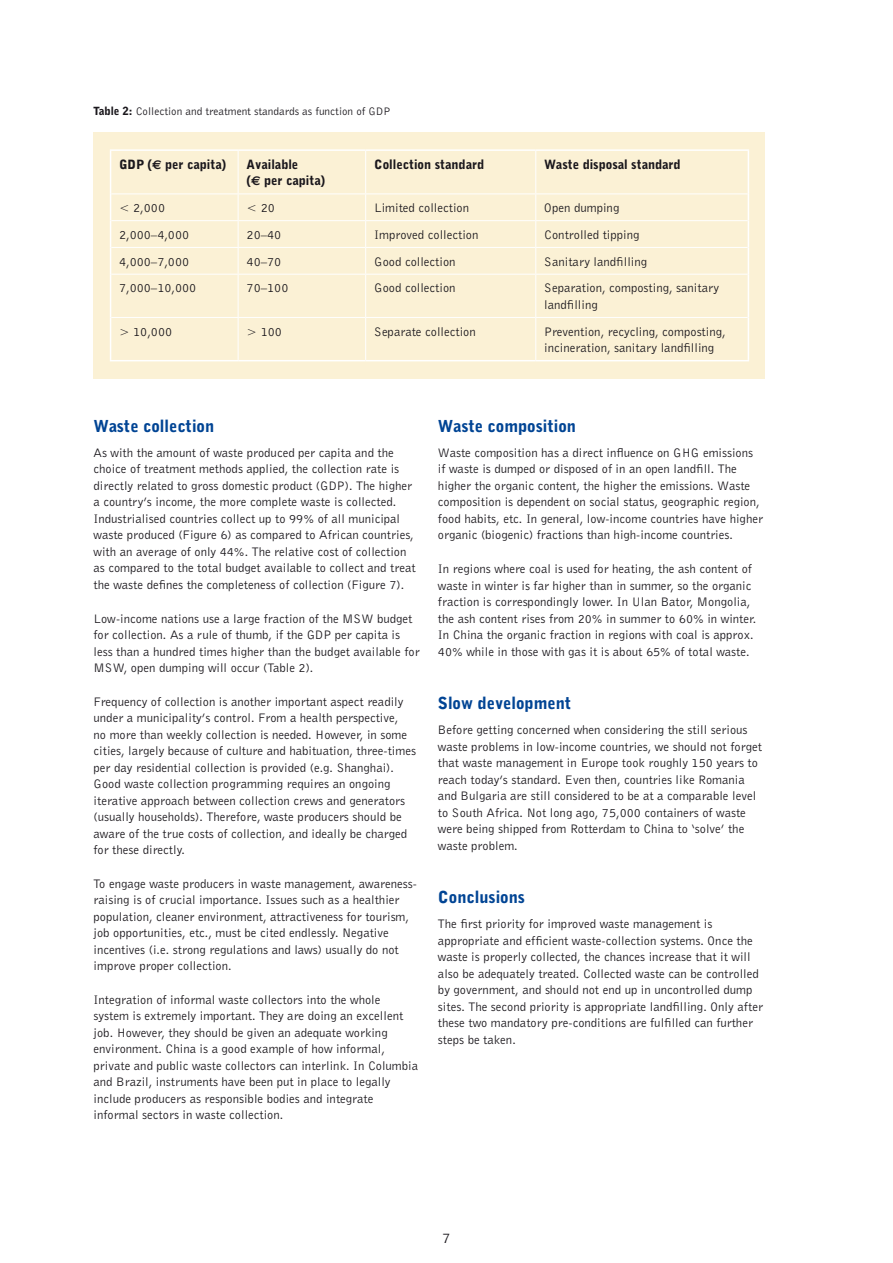
<style>
.page{position:relative;width:893px;height:1263px;background:#fff}
.page>*{position:absolute;margin:0;border:0;box-sizing:border-box;transform-origin:0 0}
.Head_IV{font:900 16.5px "Bell Gothic BT";color:#004494}
.t1{font:15px "Bell Gothic BT";color:#1a171c}
.Body__4{font:12.75px/16.5px "Bell Gothic BT";color:#1a171c}
.Body__4-2{font:900 12.75px/16.5px "Bell Gothic BT";color:#1a171c}
.Head_Fig{font:11.25px "Bell Gothic BT";color:#1a171c}
.s1{font-weight:900}
.s2{font-family:"Euro Sans";font-weight:700}
</style>
<div class="page">
<div style="left:94px;top:132px;width:671px;height:246px;background:#fbf1d5"></div>
<svg style="left:111px;top:151px;width:637px;height:209px"></svg>
<hr style="left:238px;top:151px;width:1px;height:42px;background:#fff">
<hr style="left:365px;top:151px;width:1px;height:42px;background:#fff">
<hr style="left:535px;top:151px;width:1px;height:42px;background:#fff">
<hr style="left:111px;top:193px;width:127px;height:1px;background:#fff">
<hr style="left:238px;top:193px;width:128px;height:1px;background:#fff">
<hr style="left:366px;top:193px;width:170px;height:1px;background:#fff">
<hr style="left:536px;top:193px;width:212px;height:1px;background:#fff">
<hr style="left:111px;top:220px;width:127px;height:1px;background:#fff">
<hr style="left:238px;top:220px;width:128px;height:1px;background:#fff">
<hr style="left:366px;top:220px;width:170px;height:1px;background:#fff">
<hr style="left:536px;top:220px;width:212px;height:1px;background:#fff">
<hr style="left:111px;top:247px;width:127px;height:1px;background:#fff">
<hr style="left:238px;top:247px;width:128px;height:1px;background:#fff">
<svg style="left:238px;top:194px;width:1px;height:80px"></svg>
<hr style="left:366px;top:247px;width:170px;height:1px;background:#fff">
<svg style="left:365px;top:194px;width:1px;height:80px"></svg>
<hr style="left:536px;top:247px;width:212px;height:1px;background:#fff">
<svg style="left:535px;top:194px;width:1px;height:80px"></svg>
<hr style="left:111px;top:274px;width:127px;height:1px;background:#fff">
<hr style="left:238px;top:274px;width:128px;height:1px;background:#fff">
<hr style="left:238px;top:275px;width:1px;height:42px;background:#fff">
<hr style="left:366px;top:274px;width:170px;height:1px;background:#fff">
<hr style="left:365px;top:275px;width:1px;height:42px;background:#fff">
<hr style="left:536px;top:274px;width:212px;height:1px;background:#fff">
<hr style="left:535px;top:275px;width:1px;height:42px;background:#fff">
<hr style="left:111px;top:317px;width:127px;height:1px;background:#fff">
<hr style="left:238px;top:317px;width:128px;height:1px;background:#fff">
<hr style="left:238px;top:318px;width:1px;height:42px;background:#fff">
<hr style="left:366px;top:317px;width:170px;height:1px;background:#fff">
<hr style="left:365px;top:318px;width:1px;height:42px;background:#fff">
<hr style="left:536px;top:317px;width:212px;height:1px;background:#fff">
<hr style="left:535px;top:318px;width:1px;height:42px;background:#fff">
<hr style="left:110px;top:149px;width:128px;height:2px;background:#fff">
<hr style="left:110px;top:151px;width:1px;height:43px;background:#fff">
<hr style="left:238px;top:149px;width:128px;height:2px;background:#fff">
<hr style="left:366px;top:149px;width:170px;height:2px;background:#fff">
<hr style="left:536px;top:149px;width:213px;height:2px;background:#fff">
<hr style="left:748px;top:151px;width:1px;height:43px;background:#fff">
<svg style="left:110px;top:194px;width:1px;height:80px"></svg>
<svg style="left:748px;top:194px;width:1px;height:80px"></svg>
<hr style="left:110px;top:274px;width:1px;height:43px;background:#fff">
<hr style="left:748px;top:274px;width:1px;height:43px;background:#fff">
<hr style="left:110px;top:317px;width:1px;height:43px;background:#fff">
<hr style="left:748px;top:317px;width:1px;height:43px;background:#fff">
<hr style="left:110px;top:360px;width:128px;height:1px;background:#fff">
<hr style="left:238px;top:360px;width:128px;height:1px;background:#fff">
<hr style="left:366px;top:360px;width:170px;height:1px;background:#fff">
<hr style="left:536px;top:360px;width:213px;height:1px;background:#fff">
<p class="Head_Fig" style="left:94px;top:105px;width:298px"><span class="s1">Table 2:</span> Collection and treatment standards as function of GDP</p>
<p class="Body__4-2" style="left:119px;top:156px;width:109px">GDP (<span class="s2">€</span> per capita)</p>
<p class="Body__4-2" style="left:247px;top:156px;width:80px">Available<br>(<span class="s2">€</span> per capita)</p>
<p class="Body__4-2" style="left:374px;top:156px;width:111px">Collection standard</p>
<p class="Body__4-2" style="left:544px;top:156px;width:138px">Waste disposal standard</p>
<p class="Body__4" style="left:119px;top:199px;width:48px">&lt; 2,000</p>
<p class="Body__4" style="left:247px;top:199px;width:30px">&lt; 20</p>
<p class="Body__4" style="left:374px;top:199px;width:96px">Limited collection</p>
<p class="Body__4" style="left:544px;top:199px;width:77px">Open dumping</p>
<p class="Body__4" style="left:119px;top:226px;width:72px">2,000–4,000</p>
<p class="Body__4" style="left:247px;top:226px;width:36px">20–40</p>
<p class="Body__4" style="left:374px;top:226px;width:106px">Improved collection</p>
<p class="Body__4" style="left:544px;top:226px;width:97px">Controlled tipping</p>
<p class="Body__4" style="left:119px;top:253px;width:72px">4,000–7,000</p>
<p class="Body__4" style="left:247px;top:253px;width:36px">40–70</p>
<p class="Body__4" style="left:374px;top:253px;width:83px">Good collection</p>
<p class="Body__4" style="left:544px;top:253px;width:104px">Sanitary landfilling</p>
<p class="Body__4" style="left:119px;top:280px;width:79px">7,000–10,000</p>
<p class="Body__4" style="left:247px;top:280px;width:43px">70–100</p>
<p class="Body__4" style="left:374px;top:280px;width:83px">Good collection</p>
<p class="Body__4" style="left:544px;top:280px;width:176px">Separation, composting, sanitary landfilling</p>
<p class="Body__4" style="left:119px;top:323px;width:55px">&gt; 10,000</p>
<p class="Body__4" style="left:247px;top:323px;width:37px">&gt; 100</p>
<p class="Body__4" style="left:374px;top:323px;width:103px">Separate collection</p>
<p class="Body__4" style="left:544px;top:323px;width:183px">Prevention, recycling, composting, incineration, sanitary landfilling</p>
<p class="Head_IV" style="left:94px;top:416px;width:122px">Waste collection</p>
<p class="Body__4" style="left:94px;top:444px;width:324px">As with the amount of waste produced per capita and the choice of treatment methods applied, the collection rate is directly related to gross domestic product (GDP). The higher a country’s income, the more complete waste is collected.<br>Industrialised countries collect up to 99% of all municipal waste produced (Figure 6) as compared to African countries, with an average of only 44%. The relative cost of collection as compared to the total budget available to collect and treat the waste defines the completeness of collection (Figure 7).</p>
<p class="Body__4" style="left:94px;top:610px;width:328px">Low-income nations use a large fraction of the MSW budget for collection. As a rule of thumb, if the GDP per capita is less than a hundred times higher than the budget available for MSW, open dumping will occur (Table 2).</p>
<p class="Body__4" style="left:94px;top:693px;width:324px">Frequency of collection is another important aspect readily under a municipality’s control. From a health perspective,<br>no more than weekly collection is needed. However, in some cities, largely because of culture and habituation, three-times per day residential collection is provided (e.g. Shanghai).<br>Good waste collection programming requires an ongoing iterative approach between collection crews and generators (usually households). Therefore, waste producers should be aware of the true costs of collection, and ideally be charged for these directly.</p>
<p class="Body__4" style="left:94px;top:875px;width:325px">To engage waste producers in waste management, awareness&shy;raising is of crucial importance. Issues such as a healthier population, cleaner environment, attractiveness for tourism, job opportunities, etc., must be cited endlessly. Negative incentives (i.e. strong regulations and laws) usually do not improve proper collection.</p>
<p class="Body__4" style="left:94px;top:991px;width:326px">Integration of informal waste collectors into the whole system is extremely important. They are doing an excellent job. However, they should be given an adequate working environment. China is a good example of how informal, private and public waste collectors can interlink. In Columbia and Brazil, instruments have been put in place to legally include producers as responsible bodies and integrate informal sectors in waste collection.</p>
<p class="Head_IV" style="left:438px;top:416px;width:140px">Waste composition</p>
<p class="Body__4" style="left:438px;top:444px;width:326px">Waste composition has a direct influence on GHG emissions if waste is dumped or disposed of in an open landfill. The higher the organic content, the higher the emissions. Waste composition is dependent on social status, geographic region, food habits, etc. In general, low-income countries have higher organic (biogenic) fractions than high-income countries.</p>
<p class="Body__4" style="left:438px;top:560px;width:320px">In regions where coal is used for heating, the ash content of waste in winter is far higher than in summer, so the organic fraction is correspondingly lower. In Ulan Bator, Mongolia, the ash content rises from 20% in summer to 60% in winter.<br>In China the organic fraction in regions with coal is approx.<br>40% while in those with gas it is about 65% of total waste.</p>
<p class="Head_IV" style="left:438px;top:693px;width:135px">Slow development</p>
<p class="Body__4" style="left:438px;top:721px;width:325px">Before getting concerned when considering the still serious waste problems in low-income countries, we should not forget that waste management in Europe took roughly 150 years to reach today’s standard. Even then, countries like Romania and Bulgaria are still considered to be at a comparable level to South Africa. Not long ago, 75,000 containers of waste were being shipped from Rotterdam to China to ‘solve’ the waste problem.</p>
<p class="Head_IV" style="left:438px;top:887px;width:88px">Conclusions</p>
<p class="Body__4" style="left:438px;top:915px;width:327px">The first priority for improved waste management is appropriate and efficient waste-collection systems. Once the waste is properly collected, the chances increase that it will also be adequately treated. Collected waste can be controlled by government, and should not end up in uncontrolled dump sites. The second priority is appropriate landfilling. Only after these two mandatory pre-conditions are fulfilled can further steps be taken.</p>
<p class="t1" style="left:442px;top:1229px;width:10px">7</p>
</div>
